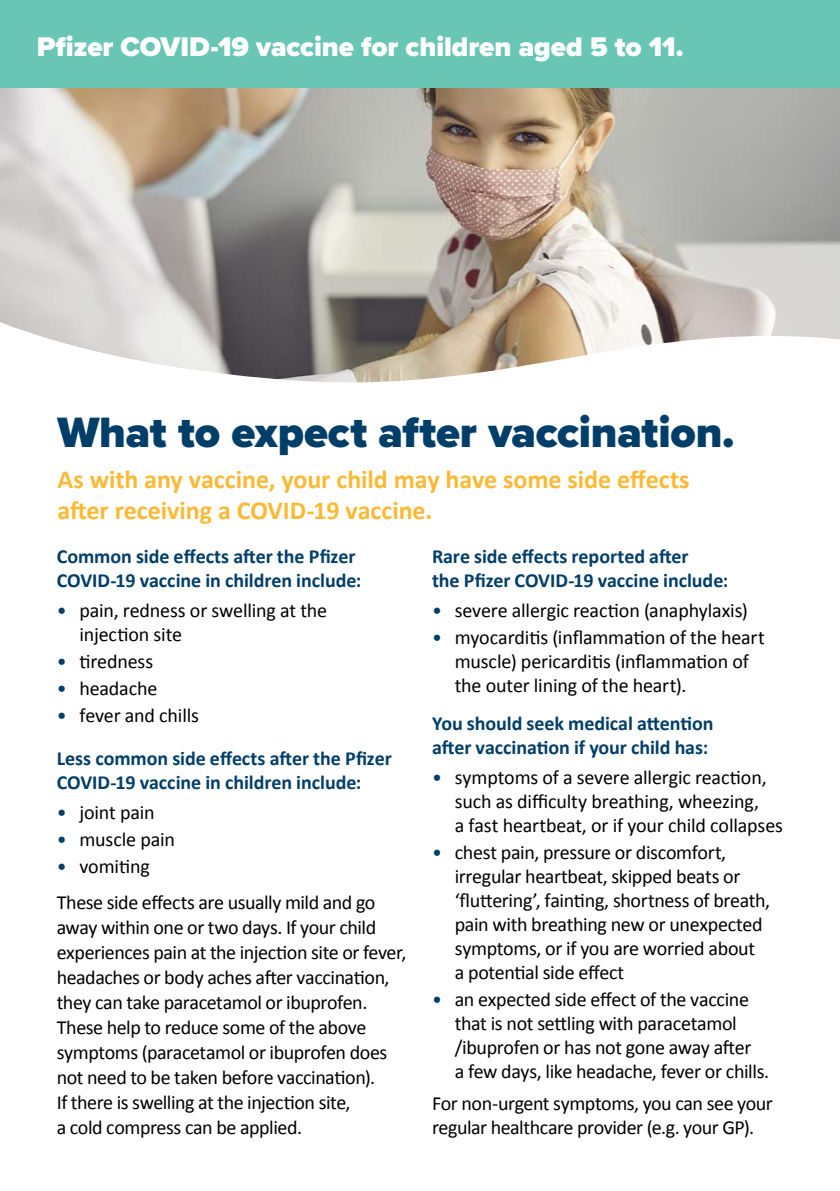
<style>
.page{position:relative;width:840px;height:1191px;background:#fff}
.page>*{position:absolute;margin:0;border:0;box-sizing:border-box;transform-origin:0 0}
.t1{font:900 44px "Proxima Nova";letter-spacing:-.005em;color:#003e6a}
.t2{font:900 28px "Proxima Nova";letter-spacing:-.005em;color:#fff}
.t3{font:700 26px/31.2px "Calibri";color:#fdb933}
.t4{font:20px/24px "Calibri";letter-spacing:-.02em;color:#000}
.t5{font:700 20px/24px "Calibri";letter-spacing:-.005em;color:#003e6a}
.s1{color:#003e6a}
.s2{font-weight:400}
.s3{font-weight:400;color:#000}
</style>
<div class="page">
<img style="left:0;top:88px;width:839px;height:227px">
<svg style="left:0;top:315px;width:839px;height:68px"></svg>
<div style="left:0;top:0;width:839px;height:88px;background:#69c6b4"></div>
<h2 class="t2" style="left:37px;top:26px;width:648px">Pfizer COVID-19 vaccine for children aged 5 to 11.</h2>
<h1 class="t1" style="left:57px;top:399px;width:678px">What to expect after vaccination.</h1>
<h3 class="t3" style="left:57px;top:463px;width:633px">As with any vaccine, your child may have some side effects after receiving a COVID-19 vaccine.</h3>
<p class="t5" style="left:57px;top:545px;width:306px">Common side effects after the Pfizer<br>COVID-19 vaccine in children include:</p>
<p class="t4" style="left:79px;top:597px;width:249px;text-indent:-23px"><span class="s1">•</span> pain, redness or swelling at the injection site</p>
<p class="t4" style="left:57px;top:648px;width:98px"><span class="s1">•</span> tiredness</p>
<p class="t4" style="left:57px;top:675px;width:102px"><span class="s1">•</span> headache</p>
<p class="t5" style="left:57px;top:693px;width:336px;line-height:43.8px"><span class="s2">•</span> <span class="s3">fever and chills<br></span>Less common side effects after the Pfizer</p>
<p class="t5" style="left:57px;top:771px;width:306px">COVID-19 vaccine in children include:</p>
<p class="t4" style="left:57px;top:799px;width:99px"><span class="s1">•</span> joint pain</p>
<p class="t4" style="left:57px;top:826px;width:120px"><span class="s1">•</span> muscle pain</p>
<p class="t4" style="left:57px;top:847px;width:320px;line-height:36.4px"><span class="s1">•</span> vomiting<br>These side effects are usually mild and go</p>
<p class="t4" style="left:57px;top:914px;width:351px;line-height:25px">away within one or two days. If your child experiences pain at the injection site or fever, headaches or body aches after vaccination, they can take paracetamol or ibuprofen.<br>These help to reduce some of the above symptoms (paracetamol or ibuprofen does not need to be taken before vaccination).<br>If there is swelling at the injection site,<br>a cold compress can be applied.</p>
<p class="t5" style="left:432px;top:545px;width:298px">Rare side effects reported after<br>the Pfizer COVID-19 vaccine include:</p>
<p class="t4" style="left:432px;top:597px;width:317px"><span class="s1">•</span> severe allergic reaction (anaphylaxis)</p>
<p class="t4" style="left:454px;top:624px;width:311px;text-indent:-23px"><span class="s1">•</span> myocarditis (inflammation of the heart muscle) pericarditis (inflammation of the outer lining of the heart).</p>
<p class="t5" style="left:432px;top:711px;width:283px">You should seek medical attention after vaccination if your child has:</p>
<p class="t4" style="left:454px;top:764px;width:329px;text-indent:-23px"><span class="s1">•</span> symptoms of a severe allergic reaction, such as difficulty breathing, wheezing,<br>a fast heartbeat, or if your child collapses</p>
<p class="t4" style="left:454px;top:839px;width:317px;text-indent:-23px"><span class="s1">•</span> chest pain, pressure or discomfort, irregular heartbeat, skipped beats or ‘fluttering’, fainting, shortness of breath, pain with breathing new or unexpected symptoms, or if you are worried about<br>a potential side effect</p>
<p class="t4" style="left:454px;top:986px;width:316px;text-indent:-23px"><span class="s1">•</span> an expected side effect of the vaccine that is not settling with paracetamol /ibuprofen or has not gone away after<br>a few days, like headache, fever or chills.</p>
<p class="t4" style="left:432px;top:1090px;width:342px">For non-urgent symptoms, you can see your regular healthcare provider (e.g. your GP).</p>
</div>
